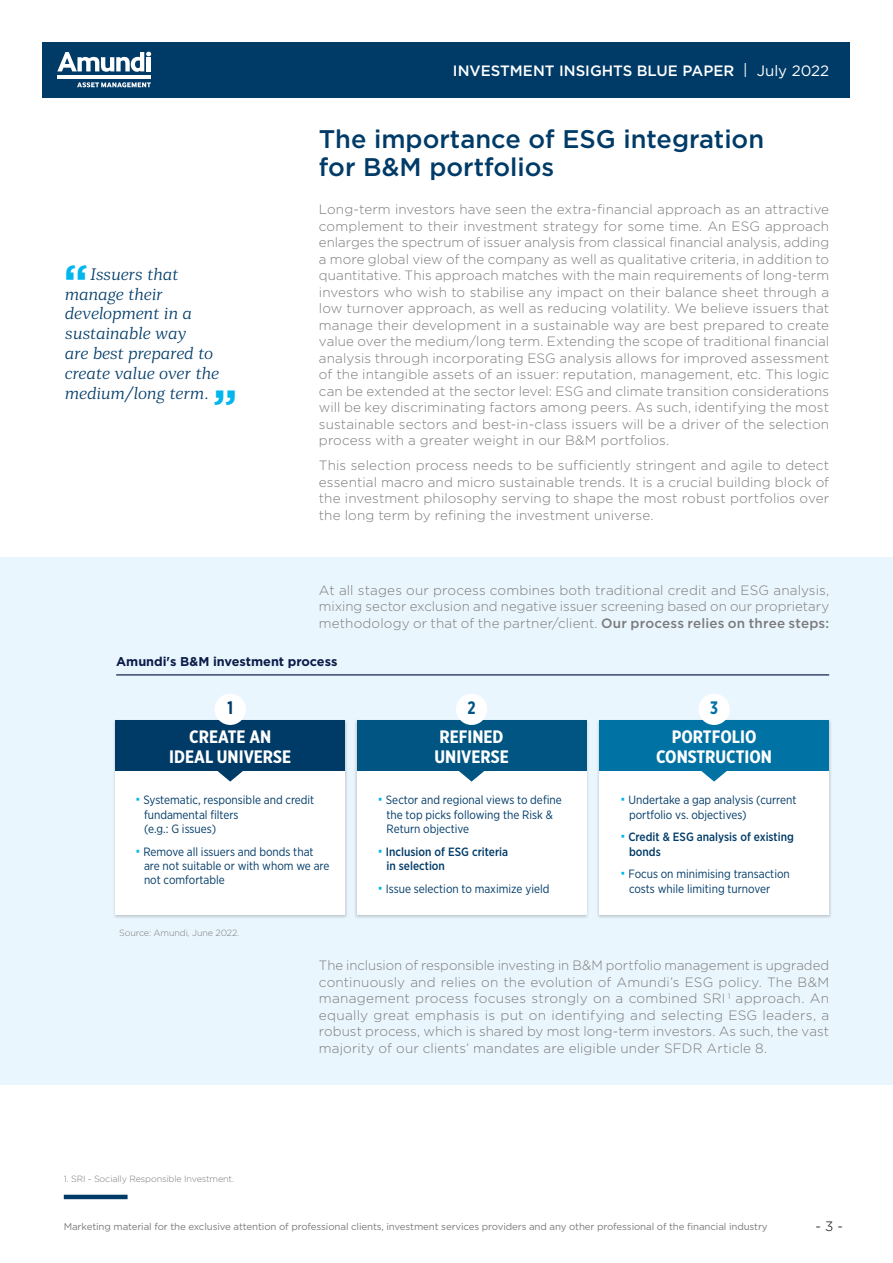
<style>
.page{position:relative;width:893px;height:1263px;background:#fff}
.page>*{position:absolute;margin:0;border:0;box-sizing:border-box;transform-origin:0 0}
.t1{font:700 45px "Gotham";color:#00b6ed}
.t2{font:500 25.5px/28.5px "Gotham";color:#003b68}
.t3{font:700 18px/19.5px "Gotham X Narrow";color:#fff;text-align:center;scale:1.1 1}
.t4{font:700 18px "Gotham X Narrow";color:#003b68}
.t5{font:700 18px "Gotham X Narrow";color:#005583}
.t6{font:700 18px "Gotham X Narrow";color:#0072a3}
.t7{font:italic 300 16.5px/19.8px "Mediator Serif";letter-spacing:-.01em;color:#003b68}
.t8{font:500 15px "Gotham";color:#fff}
.t9{font:300 13.5px/16.5px "Gotham";letter-spacing:.01em;color:#7c7b7b;text-align:justify}
.t10{font:300 13.5px "Gotham";color:#000}
.t11{font:700 12.75px "Gotham";color:#0c1c49}
.t12{font:12px/14.4px "Gotham Narrow";color:#003b68}
.t13{font:500 12px/14.4px "Gotham Narrow";color:#003b68}
.t14{font:9.75px "Gotham";letter-spacing:-.01em;color:#7c7b7b}
.t15{font:300 9px "Gotham";letter-spacing:-.01em;color:#7c7b7b}
.s1{font-weight:400}
.s2{font-weight:500}
</style>
<div class="page">
<div style="left:43px;top:43px;width:807px;height:55px;background:#003b68"></div>
<svg style="left:57px;top:52px;width:94px;height:20px"></svg>
<hr style="left:147px;top:57px;width:4px;height:14px;background:#fff">
<hr style="left:58px;top:75px;width:93px;height:4px;background:#fff">
<svg style="left:77px;top:82px;width:74px;height:6px"></svg>
<hr style="left:64px;top:1195px;width:64px;height:4px;background:#003b68">
<div style="left:0;top:558px;width:893px;height:527px;background:#eaf6fe"></div>
<hr style="left:116px;top:674px;width:713px;height:1px;background:#0c1c49">
<img style="left:114px;top:719px;width:233px;height:199px">
<div style="left:115px;top:720px;width:230px;height:195px;background:#fff"></div>
<img style="left:355px;top:720px;width:233px;height:198px">
<div style="left:357px;top:720px;width:229px;height:195px;background:#fff"></div>
<img style="left:598px;top:721px;width:233px;height:197px">
<div style="left:599px;top:720px;width:230px;height:195px;background:#fff"></div>
<svg style="left:217px;top:771px;width:26px;height:11px"></svg>
<div style="left:115px;top:720px;width:230px;height:51px;background:#003b68"></div>
<svg style="left:459px;top:771px;width:25px;height:11px"></svg>
<div style="left:357px;top:720px;width:229px;height:51px;background:#005583"></div>
<svg style="left:701px;top:771px;width:26px;height:11px"></svg>
<div style="left:599px;top:720px;width:230px;height:51px;background:#0072a3"></div>
<div style="left:215px;top:694px;width:31px;height:31px;background:#fff;border-radius:50%"></div>
<div style="left:456px;top:694px;width:31px;height:31px;background:#fff;border-radius:50%"></div>
<div style="left:698px;top:694px;width:32px;height:31px;background:#fff;border-radius:50%"></div>
<h1 class="t1" style="left:64px;top:251px;width:26px">“</h1>
<p class="t7" style="left:64px;top:264px;width:156px;text-indent:26px">Issuers that manage their development in a sustainable way<br>are best prepared to create value over the medium/long term.</p>
<h1 class="t1" style="left:213px;top:376px;width:26px">”</h1>
<p class="t8" style="left:453px;top:61px;width:378px">INVESTMENT INSIGHTS BLUE PAPER <span class="s1">| July 2022</span></p>
<h2 class="t2" style="left:319px;top:124px;width:447px">The importance of ESG integration for B&amp;M portfolios</h2>
<p class="t9" style="left:319px;top:201px;width:512px">Long-term investors have seen the extra-financial approach as an attractive complement to their investment strategy for some time. An ESG approach enlarges the spectrum of issuer analysis from classical financial analysis, adding a more global view of the company as well as qualitative criteria, in addition to quantitative. This approach matches with the main requirements of long-term investors who wish to stabilise any impact on their balance sheet through a low turnover approach, as well as reducing volatility. We believe issuers that manage their development in a sustainable way are best prepared to create value over the medium/long term. Extending the scope of traditional financial analysis through incorporating ESG analysis allows for improved assessment of the intangible assets of an issuer: reputation, management, etc. This logic can be extended at the sector level: ESG and climate transition considerations will be key discriminating factors among peers. As such, identifying the most sustainable sectors and best-in-class issuers will be a driver of the selection process with a greater weight in our B&amp;M portfolios.</p>
<p class="t9" style="left:319px;top:457px;width:512px">This selection process needs to be sufficiently stringent and agile to detect essential macro and micro sustainable trends. It is a crucial building block of the investment philosophy serving to shape the most robust portfolios over the long term by refining the investment universe.</p>
<p class="t9" style="left:319px;top:581px;width:512px">At all stages our process combines both traditional credit and ESG analysis, mixing sector exclusion and negative issuer screening based on our proprietary methodology or that of the partner/client. <span class="s2">Our process relies on three steps:</span></p>
<p class="t11" style="left:116px;top:653px;width:223px">Amundi's B&amp;M investment process</p>
<h3 class="t4" style="left:227px;top:697px;width:7px">1</h3>
<h3 class="t5" style="left:468px;top:697px;width:10px">2</h3>
<h3 class="t6" style="left:710px;top:697px;width:9px">3</h3>
<h3 class="t3" style="left:169px;top:727px;width:112px">CREATE AN<br>IDEAL UNIVERSE</h3>
<p class="t12" style="left:143px;top:792px;width:172px">Systematic, responsible and credit fundamental filters<br>(e.g.: G issues)</p>
<p class="t12" style="left:143px;top:844px;width:188px">Remove all issuers and bonds that are not suitable or with whom we are not comfortable</p>
<p class="t15" style="left:119px;top:927px;width:122px">Source: Amundi, June 2022.</p>
<h3 class="t3" style="left:434px;top:727px;width:69px;text-align:left">REFINED<br>UNIVERSE</h3>
<p class="t12" style="left:386px;top:792px;width:177px">Sector and regional views to define the top picks following the Risk &amp;<br>Return objective</p>
<p class="t13" style="left:386px;top:844px;width:124px">Inclusion of ESG criteria in selection</p>
<p class="t12" style="left:386px;top:881px;width:165px">Issue selection to maximize yield</p>
<h3 class="t3" style="left:656px;top:727px;width:107px">PORTFOLIO<br>CONSTRUCTION</h3>
<p class="t12" style="left:628px;top:792px;width:170px">Undertake a gap analysis (current portfolio vs. objectives)</p>
<p class="t13" style="left:628px;top:829px;width:167px">Credit &amp; ESG analysis of existing bonds</p>
<p class="t12" style="left:628px;top:866px;width:163px">Focus on minimising transaction costs while limiting turnover</p>
<p class="t15" style="left:64px;top:1173px;width:172px">1. SRI - Socially Responsible Investment.</p>
<p class="t9" style="left:319px;top:957px;width:512px">The inclusion of responsible investing in B&amp;M portfolio management is upgraded continuously and relies on the evolution of Amundi’s ESG policy. The B&amp;M management process focuses strongly on a combined SRI <sup>1</sup> approach. An equally great emphasis is put on identifying and selecting ESG leaders, a robust process, which is shared by most long-term investors. As such, the vast majority of our clients’ mandates are eligible under SFDR Article 8.</p>
<p class="t14" style="left:64px;top:1220px;width:705px">Marketing material for the exclusive attention of professional clients, investment services providers and any other professional of the financial industry</p>
<p class="t10" style="left:815px;top:1218px;width:29px">- 3 -</p>
</div>
